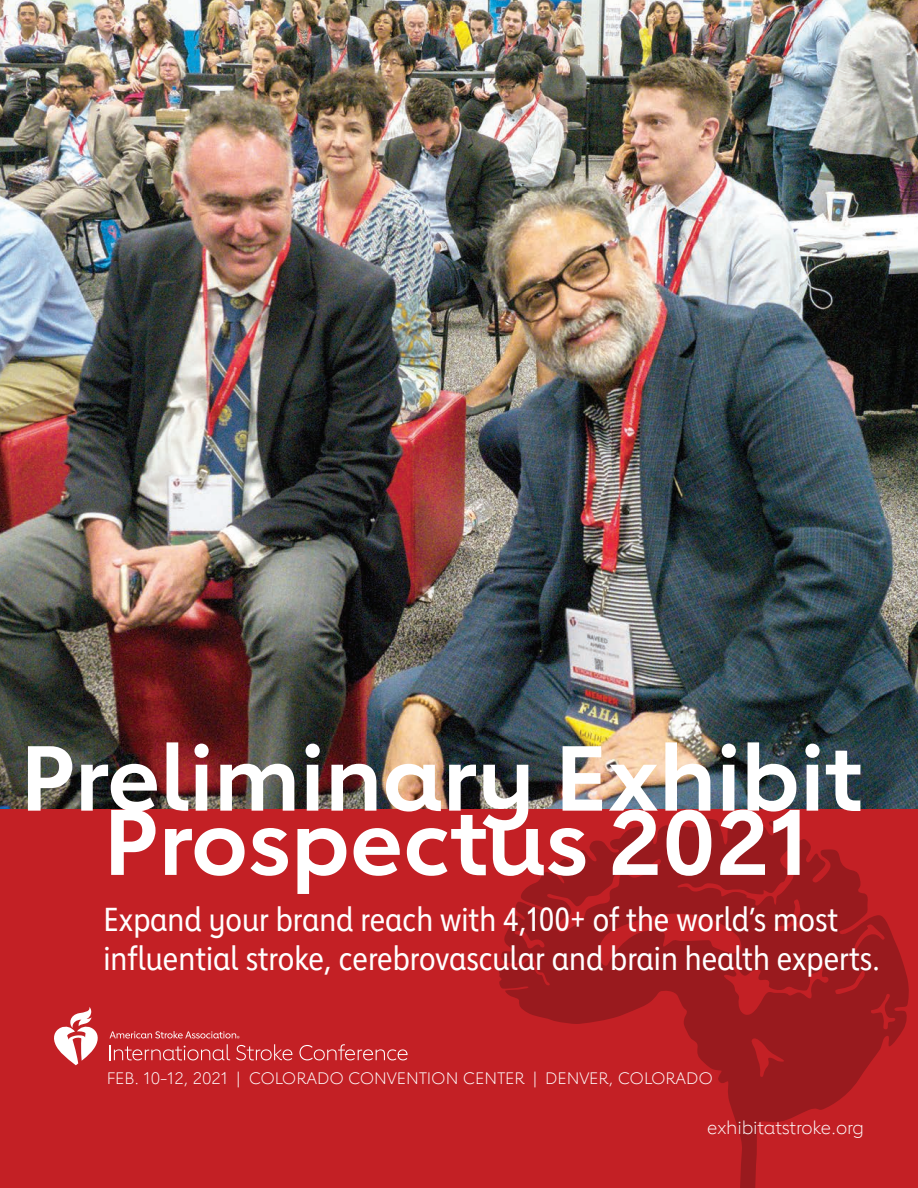
<style>
.page{position:relative;width:918px;height:1188px;background:#fff}
.page>*{position:absolute;margin:0;border:0;box-sizing:border-box;transform-origin:0 0}
.t1{font:700 90.75px "Lub Dub";color:#fff}
.t2{font:33px/39.6px "Lub Dub Condensed";color:#fff}
.t3{font:300 18px "Lub Dub";letter-spacing:-.01em;color:#fff}
.t4{font:300 16.5px "Lub Dub";letter-spacing:-.01em;color:#fff}
.s1{font-size:91.65px}
</style>
<div class="page">
<img style="left:0;top:0;width:918px;height:810px">
<div style="left:0;top:810px;width:918px;height:378px;background:#c32025"></div>
<svg style="left:498px;top:819px;width:411px;height:369px"></svg>
<svg style="left:54px;top:1007px;width:44px;height:58px"></svg>
<svg style="left:109px;top:1031px;width:183px;height:29px"></svg>
<svg style="left:299px;top:1044px;width:109px;height:16px"></svg>
<p class="t1" style="left:20px;top:724px;width:844px">Preliminary Exhibit</p>
<p class="t1" style="left:103px;top:788px;width:708px"><span class="s1">P</span>rospectus 2021</p>
<p class="t2" style="left:103px;top:899px;width:778px">Expand your brand reach with 4,100+ of the world’s most influential stroke, cerebrovascular and brain health experts.</p>
<p class="t4" style="left:107px;top:1069px;width:608px">FEB. 10-12, 2021 | COLORADO CONVENTION CENTER | DENVER, COLORADO</p>
<p class="t3" style="left:707px;top:1117px;width:158px">exhibitatstroke.org</p>
</div>
